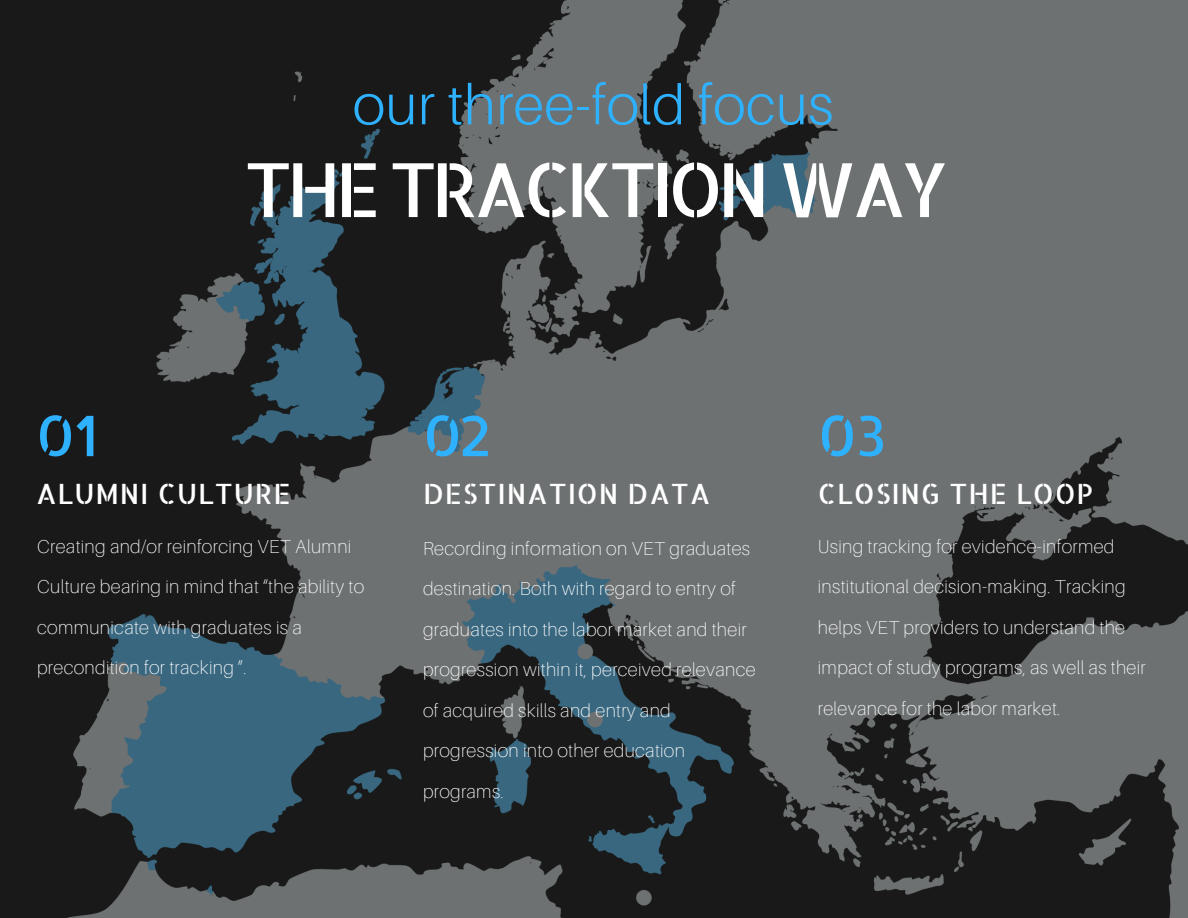
<style>
.page{position:relative;width:1188px;height:918px;background:#fff}
.page>*{position:absolute;margin:0;border:0;box-sizing:border-box;transform-origin:0 0}
.t1{font:74.7px "Allerta Stencil";letter-spacing:-.08em;color:#fff}
.t2{font:300 55.95px "Aileron";letter-spacing:.01em;color:#2eb2ff}
.t3{font:55.95px "Allerta Stencil";color:#2eb2ff}
.t4{font:28.05px "Allerta Stencil";letter-spacing:.03em;color:#fff}
.t5{font:100 18.75px/40.5px "Aileron";letter-spacing:.02em;color:#fff}
</style>
<div class="page">
<img style="left:0;top:0;width:1188px;height:918px">
<h2 class="t2" style="left:353px;top:70px;width:482px">our three-fold focus</h2>
<h2 class="t3" style="left:36px;top:398px;width:64px">01</h2>
<h1 class="t1" style="left:244px;top:140px;width:706px">THE TRACKTION WAY</h1>
<h2 class="t3" style="left:423px;top:398px;width:70px">02</h2>
<h2 class="t3" style="left:818px;top:398px;width:70px">03</h2>
<h3 class="t4" style="left:36px;top:475px;width:256px">ALUMNI CULTURE</h3>
<p class="t5" style="left:37px;top:525px;width:329px">Creating and/or reinforcing VET Alumni Culture bearing in mind that “the ability to communicate with graduates is a precondition for tracking ”.</p>
<h3 class="t4" style="left:423px;top:475px;width:289px">DESTINATION DATA</h3>
<p class="t5" style="left:423px;top:528px;width:334px">Recording information on VET graduates destination. Both with regard to entry of graduates into the labor market and their progression within it, perceived relevance of acquired skills and entry and progression into other education programs.</p>
<h3 class="t4" style="left:818px;top:475px;width:277px">CLOSING THE LOOP</h3>
<p class="t5" style="left:818px;top:525px;width:329px">Using tracking for evidence-informed institutional decision-making. Tracking helps VET providers to understand the impact of study programs, as well as their relevance for the labor market.</p>
</div>
